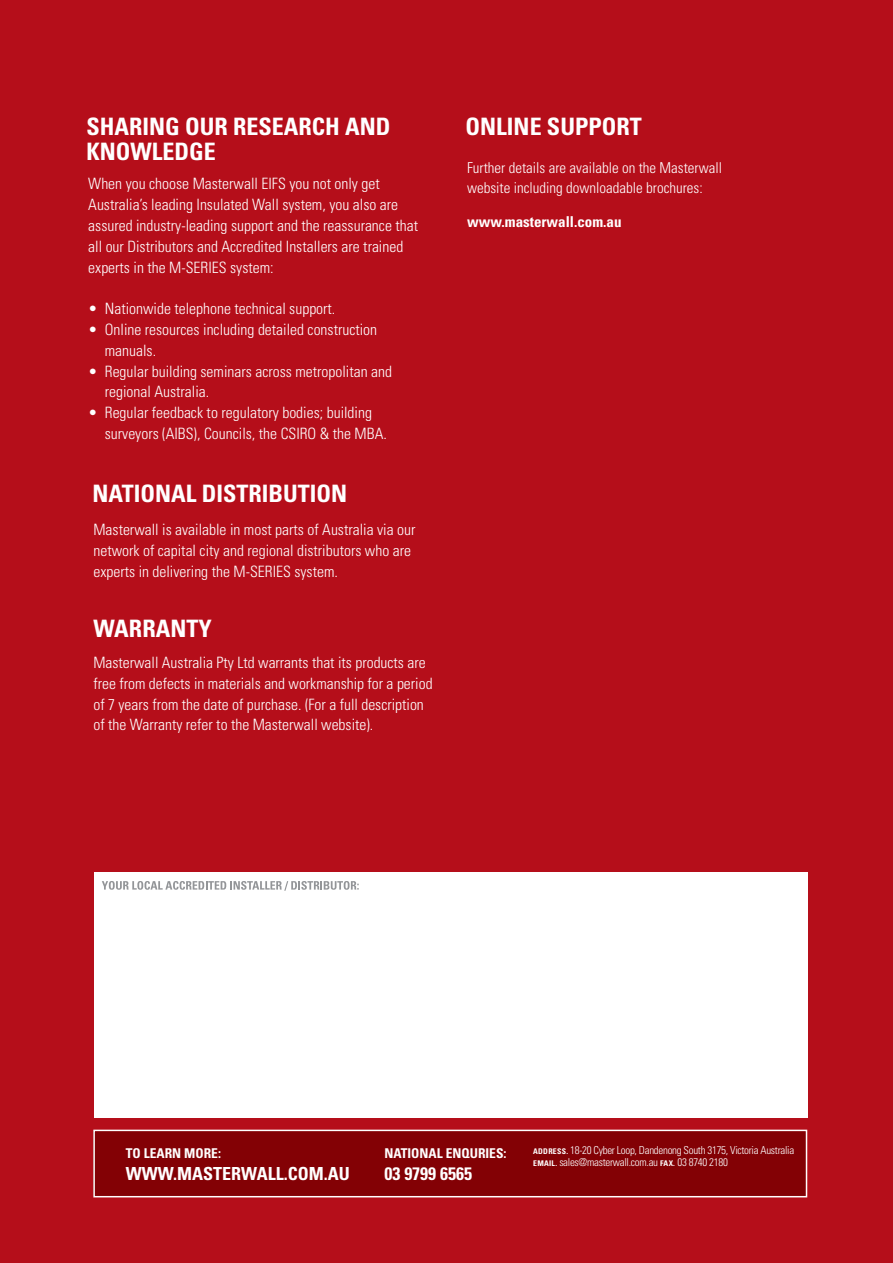
<style>
.page{position:relative;width:893px;height:1263px;background:#b50e1a}
.page>*{position:absolute;margin:0;border:0;box-sizing:border-box;transform-origin:0 0}
.t1{font:700 condensed 24px/25.3px "Univers LT Std";color:#fff}
.t2{font:700 condensed 18px "Univers LT Std";color:#fff}
.t3{font:300 condensed 15.6px/20.9px "Univers LT Std";color:#fff}
.t4{font:300 condensed 15px/19.5px "Univers LT Std";color:#fff}
.t5{font:700 condensed 15px "Univers LT Std";color:#fff}
.t6{font:700 condensed 13.5px "Univers LT Std";color:#fff}
.t7{font:300 condensed 10.95px/12.8px "Univers LT Std";letter-spacing:-.025em;color:#fff}
.s1{font-weight:700;font-size:7.8px}
</style>
<div class="page">
<div style="left:93px;top:1131px;width:713px;height:66px;background:#830105"></div>
<div style="left:93px;top:1130px;width:714px;height:67px;border:2px solid #fff"></div>
<div style="left:94px;top:872px;width:713px;height:245px;background:#fff"></div>
<svg style="left:102px;top:881px;width:257px;height:10px"></svg>
<h1 class="t1" style="left:86px;top:114px;width:306px">SHARING OUR RESEARCH AND<br>KNOWLEDGE</h1>
<p class="t3" style="left:88px;top:173px;width:331px">When you choose Masterwall EIFS you not only get Australia’s leading Insulated Wall system, you also are assured industry-leading support and the reassurance that all our Distributors and Accredited Installers are trained experts in the M-SERIES system:</p>
<p class="t3" style="left:88px;top:298px;width:249px">• Nationwide telephone technical support.</p>
<p class="t3" style="left:105px;top:319px;width:274px;text-indent:-17px">• Online resources including detailed construction manuals.</p>
<p class="t3" style="left:105px;top:361px;width:289px;text-indent:-17px">• Regular building seminars across metropolitan and regional Australia.</p>
<p class="t3" style="left:105px;top:402px;width:284px;text-indent:-17px">• Regular feedback to regulatory bodies; building surveyors (AIBS), Councils, the CSIRO &amp; the MBA.</p>
<h1 class="t1" style="left:92px;top:481px;width:256px">NATIONAL DISTRIBUTION</h1>
<p class="t3" style="left:93px;top:519px;width:323px">Masterwall is available in most parts of Australia via our network of capital city and regional distributors who are experts in delivering the M-SERIES system.</p>
<h1 class="t1" style="left:93px;top:615px;width:120px">WARRANTY</h1>
<p class="t3" style="left:93px;top:652px;width:341px">Masterwall Australia Pty Ltd warrants that its products are free from defects in materials and workmanship for a period of 7 years from the date of purchase. (For a full description of the Warranty refer to the Masterwall website).</p>
<h1 class="t1" style="left:466px;top:114px;width:178px">ONLINE SUPPORT</h1>
<p class="t4" style="left:467px;top:158px;width:256px">Further details are available on the Masterwall website including downloadable brochures:</p>
<p class="t5" style="left:467px;top:213px;width:156px">www.masterwall.com.au</p>
<p class="t6" style="left:126px;top:1145px;width:97px">TO LEARN MORE:</p>
<p class="t2" style="left:126px;top:1162px;width:225px">WWW.MASTERWALL.COM.AU</p>
<p class="t6" style="left:384px;top:1145px;width:124px">NATIONAL ENQURIES:</p>
<p class="t2" style="left:384px;top:1162px;width:89px">03 9799 6565</p>
<p class="t7" style="left:533px;top:1143px;width:262px"><span class="s1">ADDRESS.</span> 18-20 Cyber Loop, Dandenong South 3175, Victoria Australia<br><span class="s1">EMAIL.</span> sales@masterwall.com.au <span class="s1">FAX.</span> 03 8740 2180</p>
</div>
